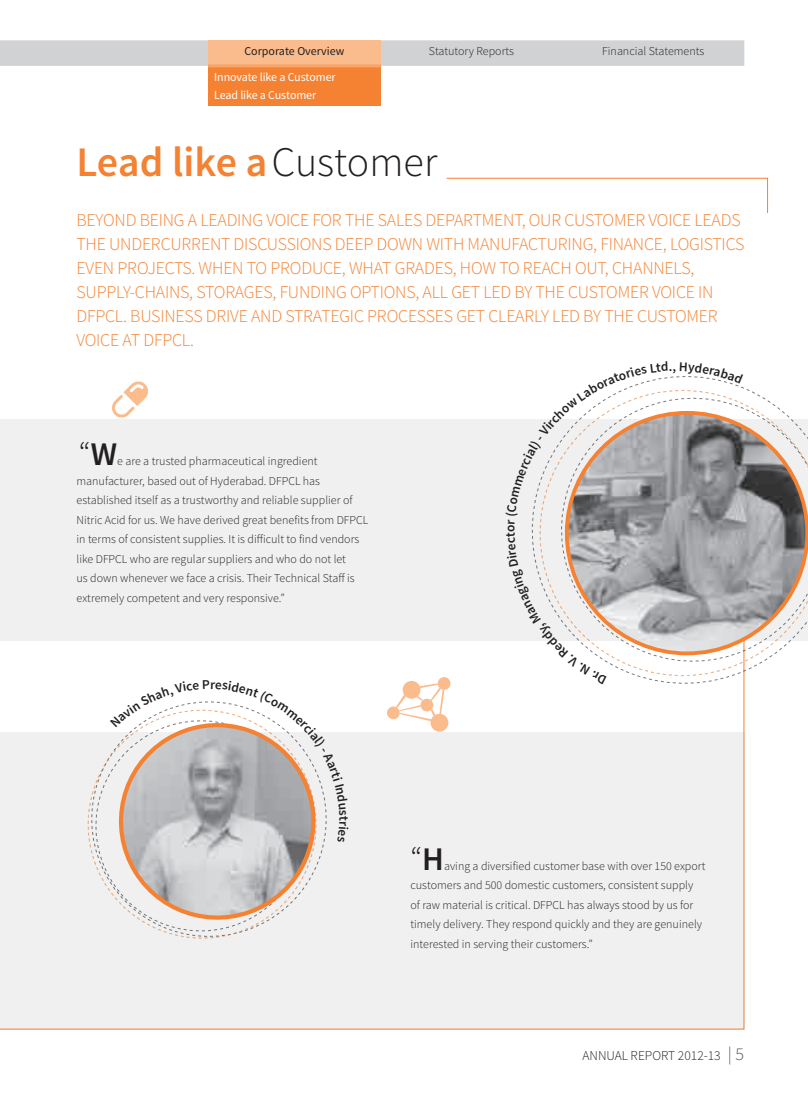
<style>
.page{position:relative;width:808px;height:1106px;background:#fff}
.page>*{position:absolute;margin:0;border:0;box-sizing:border-box;transform-origin:0 0}
.t1{font:600 42px "Source Sans Pro";letter-spacing:-.005em;color:#f48232}
.t2{font:300 33px "Source Sans Pro";color:#231f20}
.t3{font:300 18px/24px "Source Sans Pro";letter-spacing:-.01em;color:#f48232}
.t4{font:300 13.5px "Source Sans Pro";color:#231f20}
.t5{font:600 13.35px "Source Sans Pro";color:#231f20}
.t6{font:300 12px/19.5px "Source Sans Pro";color:#231f20}
.t7{font:12px/18px "Source Sans Pro";letter-spacing:-.01em;color:#fff}
.t8{font:12px "Source Sans Pro";color:#231f20}
.s1{font-weight:300;color:#231f20}
.s2{font-weight:600}
.s3{font-size:18px;color:#57585a}
</style>
<div class="page">
<div style="left:0;top:419px;width:808px;height:221px;background:#ededee"></div>
<svg style="left:0;top:640px;width:745px;height:389px"></svg>
<div style="left:0;top:40px;width:744px;height:26px;background:#d1d2d4"></div>
<div style="left:208px;top:40px;width:172px;height:26px;background:#fabc8d"></div>
<div style="left:208px;top:66px;width:172px;height:40px;background:#f48232"></div>
<hr style="left:208px;top:64px;width:172px;height:3px;background:#f9a469">
<svg style="left:446px;top:177px;width:322px;height:36px"></svg>
<svg style="left:112px;top:381px;width:36px;height:37px"></svg>
<svg style="left:387px;top:677px;width:63px;height:54px"></svg>
<svg style="left:75px;top:680px;width:274px;height:271px"></svg>
<svg style="left:505px;top:376px;width:303px;height:326px"></svg>
<p class="t8" style="left:244px;top:44px;width:101px">Corporate Overview</p>
<p class="t6" style="left:429px;top:42px;width:87px">Statutory Reports</p>
<p class="t6" style="left:602px;top:42px;width:104px">Financial Statements</p>
<p class="t7" style="left:214px;top:68px;width:123px">Innovate like a Customer<br>Lead like a Customer</p>
<h1 class="t1" style="left:76px;top:136px;width:362px">Lead like a<span class="s1">Customer</span></h1>
<p class="t3" style="left:76px;top:208px;width:669px">BEYOND BEING A LEADING VOICE FOR THE SALES DEPARTMENT, OUR CUSTOMER VOICE LEADS THE UNDERCURRENT DISCUSSIONS DEEP DOWN WITH MANUFACTURING, FINANCE, LOGISTICS EVEN PROJECTS. WHEN TO PRODUCE, WHAT GRADES, HOW TO REACH OUT, CHANNELS, SUPPLY-CHAINS, STORAGES, FUNDING OPTIONS, ALL GET LED BY THE CUSTOMER VOICE IN DFPCL. BUSINESS DRIVE AND STRATEGIC PROCESSES GET CLEARLY LED BY THE CUSTOMER VOICE AT DFPCL.</p>
<h2 class="t2" style="left:79px;top:434px;width:40px">“<span class="s2">W</span></h2>
<p class="t6" style="left:76px;top:451px;width:293px;text-indent:41px">e are a trusted pharmaceutical ingredient manufacturer, based out of Hyderabad. DFPCL has established itself as a trustworthy and reliable supplier of Nitric Acid for us. We have derived great benefits from DFPCL in terms of consistent supplies. It is difficult to find vendors like DFPCL who are regular suppliers and who do not let<br>us down whenever we face a crisis. Their Technical Staff is extremely competent and very responsive.”</p>
<p class="t5" style="left:672px;top:358px;width:5px">,</p>
<p class="t5" style="left:352px;top:816px;width:6px;rotate:90deg">t</p>
<h2 class="t2" style="left:410px;top:838px;width:35px">“<span class="s2">H</span></h2>
<p class="t6" style="left:410px;top:856px;width:297px;text-indent:34px">aving a diversified customer base with over 150 export customers and 500 domestic customers, consistent supply of raw material is critical. DFPCL has always stood by us for timely delivery. They respond quickly and they are genuinely interested in serving their customers.”</p>
<p class="t4" style="left:582px;top:1047px;width:163px">ANNUAL REPORT 2012-13 <span class="s3">| 5</span></p>
</div>
